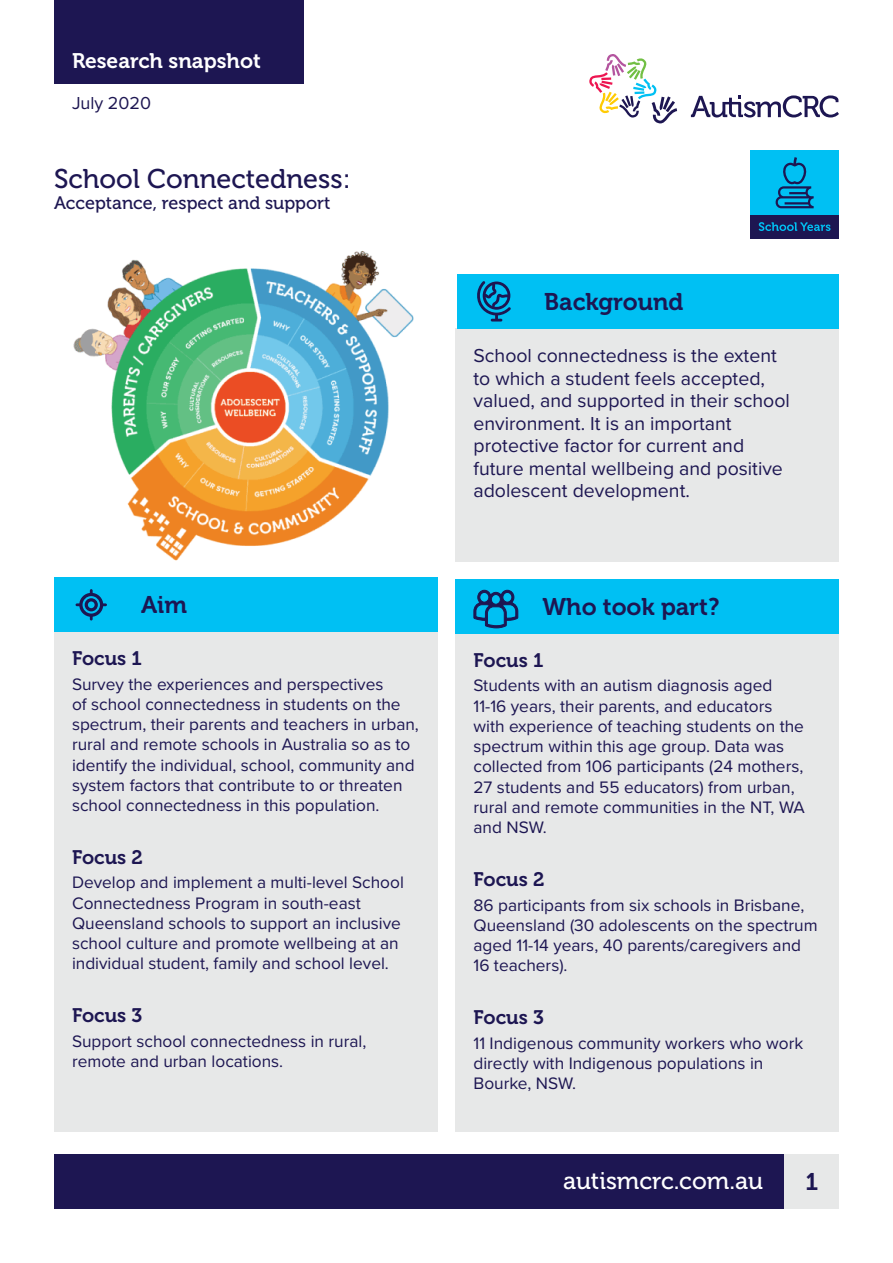
<style>
.page{position:relative;width:893px;height:1263px;background:#fff}
.page>*{position:absolute;margin:0;border:0;box-sizing:border-box;transform-origin:0 0}
.H1_First_Page{font:27px "Museo 500";color:#1d1652}
.t1{font:24px "Museo 700";color:#1d1652}
.t2{font:24px "Museo 500";color:#fff}
.t3{font:21px "Museo 700";color:#fff}
.Detail{font:19.5px/22.5px "Proxima Nova";color:#1d1652}
.H3_-_in_box{font:19.5px "Museo 700";color:#1d1652}
.H1sub_-_page_subhead{font:18px "Museo 500";color:#1d1652}
.t4{font:18px "Proxima Nova";color:#1d1652}
.Detail-2{font:17.25px/20.2px "Proxima Nova";color:#1d1652}
</style>
<div class="page">
<div style="left:455px;top:579px;width:384px;height:55px;background:#00c0f3"></div>
<svg style="left:473px;top:589px;width:46px;height:40px"></svg>
<div style="left:54px;top:1154px;width:731px;height:54px;background:#1d1652"></div>
<div style="left:54px;top:577px;width:383px;height:55px;background:#00c0f3"></div>
<div style="left:54px;top:632px;width:383px;height:500px;background:#e7e8e8"></div>
<svg style="left:76px;top:589px;width:31px;height:31px"></svg>
<div style="left:54px;top:0;width:250px;height:83px;background:#1d1652"></div>
<svg style="left:589px;top:54px;width:88px;height:70px"></svg>
<svg style="left:691px;top:95px;width:148px;height:23px"></svg>
<div style="left:785px;top:1154px;width:54px;height:54px;background:#e7e8e8"></div>
<div style="left:455px;top:329px;width:384px;height:233px;background:#e7e8e8"></div>
<div style="left:455px;top:634px;width:384px;height:498px;background:#e7e8e8"></div>
<div style="left:457px;top:274px;width:382px;height:55px;background:#00c0f3"></div>
<svg style="left:477px;top:281px;width:34px;height:40px"></svg>
<div style="left:750px;top:150px;width:89px;height:65px;background:#00c0f3"></div>
<div style="left:750px;top:215px;width:89px;height:24px;background:#1d1652"></div>
<svg style="left:759px;top:222px;width:71px;height:9px"></svg>
<svg style="left:776px;top:157px;width:38px;height:51px"></svg>
<img style="left:73px;top:251px;width:341px;height:310px">
<p class="t3" style="left:72px;top:49px;width:190px">Research snapshot</p>
<p class="t4" style="left:72px;top:90px;width:81px">July 2020</p>
<p class="H1_First_Page" style="left:54px;top:164px;width:298px">School Connectedness:</p>
<p class="H1sub_-_page_subhead" style="left:54px;top:193px;width:278px">Acceptance, respect and support</p>
<p class="t1" style="left:544px;top:288px;width:141px">Background</p>
<p class="Detail" style="left:473px;top:343px;width:318px">School connectedness is the extent to which a student feels accepted, valued, and supported in their school environment. It is an important protective factor for current and future mental wellbeing and positive adolescent development.</p>
<p class="t1" style="left:141px;top:592px;width:47px">Aim</p>
<p class="t1" style="left:542px;top:594px;width:178px">Who took part?</p>
<p class="H3_-_in_box" style="left:72px;top:647px;width:71px">Focus 1</p>
<p class="Detail-2" style="left:72px;top:673px;width:348px">Survey the experiences and perspectives<br>of school connectedness in students on the spectrum, their parents and teachers in urban, rural and remote schools in Australia so as to identify the individual, school, community and system factors that contribute to or threaten school connectedness in this population.</p>
<p class="H3_-_in_box" style="left:72px;top:846px;width:72px">Focus 2</p>
<p class="Detail-2" style="left:72px;top:872px;width:333px">Develop and implement a multi-level School Connectedness Program in south-east Queensland schools to support an inclusive school culture and promote wellbeing at an individual student, family and school level.</p>
<p class="H3_-_in_box" style="left:72px;top:1004px;width:72px">Focus 3</p>
<p class="Detail-2" style="left:72px;top:1030px;width:296px">Support school connectedness in rural, remote and urban locations.</p>
<p class="H3_-_in_box" style="left:473px;top:649px;width:71px">Focus 1</p>
<p class="Detail-2" style="left:473px;top:675px;width:333px">Students with an autism diagnosis aged 11-16 years, their parents, and educators with experience of teaching students on the spectrum within this age group. Data was collected from 106 participants (24 mothers, 27 students and 55 educators) from urban, rural and remote communities in the NT, WA and NSW.</p>
<p class="H3_-_in_box" style="left:473px;top:868px;width:72px">Focus 2</p>
<p class="Detail-2" style="left:473px;top:894px;width:346px">86 participants from six schools in Brisbane, Queensland (30 adolescents on the spectrum aged 11-14 years, 40 parents/caregivers and 16 teachers).</p>
<p class="H3_-_in_box" style="left:473px;top:1006px;width:72px">Focus 3</p>
<p class="Detail-2" style="left:473px;top:1032px;width:331px">11 Indigenous community workers who work directly with Indigenous populations in<br>Bourke, NSW.</p>
<p class="t2" style="left:563px;top:1168px;width:202px">autismcrc.com.au</p>
<p class="t1" style="left:805px;top:1169px;width:14px">1</p>
</div>
